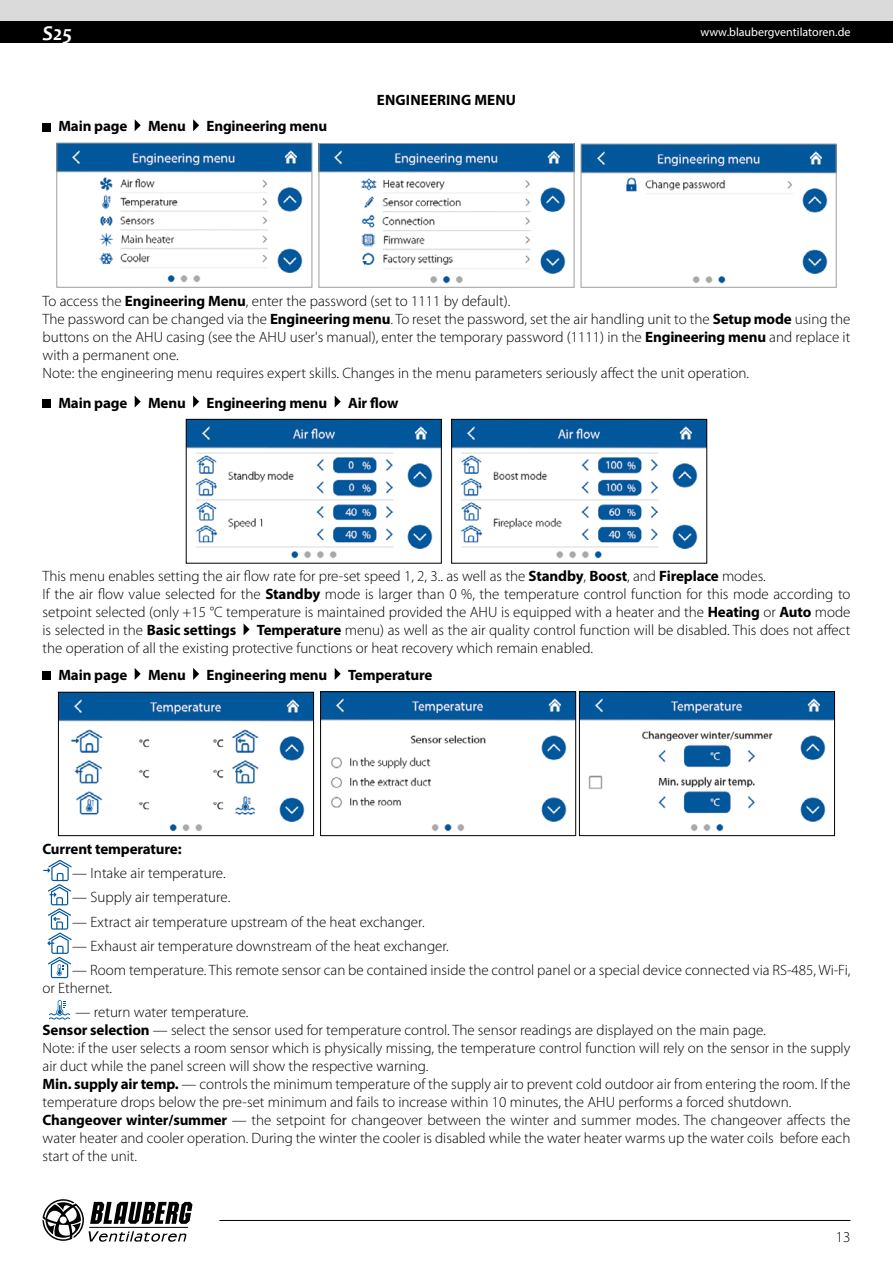
<style>
.page{position:relative;width:893px;height:1263px;background:#fff}
.page>*{position:absolute;margin:0;border:0;box-sizing:border-box;transform-origin:0 0}
.t1{font:italic 700 21px "Candara";color:#fff}
.t2{font:300 15px/18px "Myriad Pro";color:#000}
.t3{font:700 15px "Myriad Pro";letter-spacing:-.01em;color:#000}
.t4{font:700 15px "Myriad Pro";letter-spacing:.01em;color:#000}
.t5{font:12px "Myriad Pro";color:#fff}
.s1{font-weight:700}
</style>
<div class="page">
<div style="left:0;top:0;width:893px;height:21px;background:#dadada"></div>
<div style="left:0;top:21px;width:893px;height:22px;background:#000"></div>
<svg style="left:43px;top:1199px;width:149px;height:43px"></svg>
<hr style="left:219px;top:1220px;width:631px;height:1px;background:#000">
<div style="left:43px;top:123px;width:8px;height:8px;background:#000"></div>
<svg style="left:135px;top:119px;width:6px;height:12px"></svg>
<svg style="left:193px;top:119px;width:6px;height:12px"></svg>
<img style="left:59px;top:145px;width:251px;height:138px">
<img style="left:321px;top:145px;width:251px;height:139px">
<div style="left:319px;top:143px;width:255px;height:144px;border:1px solid #9d9d9c"></div>
<img style="left:583px;top:146px;width:251px;height:138px">
<div style="left:43px;top:399px;width:8px;height:9px;background:#000"></div>
<svg style="left:135px;top:396px;width:6px;height:12px"></svg>
<svg style="left:193px;top:396px;width:6px;height:12px"></svg>
<svg style="left:335px;top:396px;width:6px;height:12px"></svg>
<img style="left:188px;top:421px;width:252px;height:138px">
<div style="left:186px;top:419px;width:256px;height:144px;border:1px solid #000"></div>
<img style="left:453px;top:421px;width:252px;height:138px">
<div style="left:451px;top:419px;width:256px;height:144px;border:1px solid #000"></div>
<svg style="left:244px;top:624px;width:6px;height:11px"></svg>
<div style="left:43px;top:671px;width:8px;height:9px;background:#000"></div>
<svg style="left:135px;top:668px;width:6px;height:12px"></svg>
<svg style="left:193px;top:668px;width:6px;height:12px"></svg>
<svg style="left:335px;top:668px;width:6px;height:12px"></svg>
<img style="left:60px;top:694px;width:252px;height:138px">
<div style="left:58px;top:692px;width:256px;height:144px;border:1px solid #000"></div>
<img style="left:322px;top:693px;width:252px;height:139px">
<div style="left:320px;top:691px;width:256px;height:145px;border:1px solid #000"></div>
<img style="left:581px;top:693px;width:252px;height:139px">
<div style="left:579px;top:691px;width:256px;height:145px;border:1px solid #000"></div>
<svg style="left:43px;top:860px;width:29px;height:118px"></svg>
<svg style="left:49px;top:1000px;width:22px;height:20px"></svg>
<h1 class="t1" style="left:43px;top:20px;width:31px">S25</h1>
<p class="t5" style="left:700px;top:25px;width:152px">www.blaubergventilatoren.de</p>
<p class="t3" style="left:58px;top:116px;width:70px">Main page</p>
<p class="t3" style="left:148px;top:116px;width:39px">Menu</p>
<p class="t3" style="left:207px;top:116px;width:122px">Engineering menu</p>
<p class="t4" style="left:377px;top:90px;width:141px">ENGINEERING MENU</p>
<p class="t2" style="left:43px;top:292px;width:809px">To access the <span class="s1">Engineering Menu</span>, enter the password (set to 1111 by default).<br>The password can be changed via the <span class="s1">Engineering menu</span>. To reset the password, set the air handling unit to the <span class="s1">Setup mode</span> using the buttons on the AHU casing (see the AHU user's manual), enter the temporary password (1111) in the <span class="s1">Engineering menu</span> and replace it with a permanent one.<br>Note: the engineering menu requires expert skills. Changes in the menu parameters seriously affect the unit operation.</p>
<p class="t3" style="left:58px;top:393px;width:70px">Main page</p>
<p class="t3" style="left:148px;top:393px;width:39px">Menu</p>
<p class="t3" style="left:207px;top:393px;width:122px">Engineering menu</p>
<p class="t3" style="left:348px;top:393px;width:52px">Air flow</p>
<p class="t2" style="left:43px;top:568px;width:809px">This menu enables setting the air flow rate for pre-set speed 1, 2, 3.. as well as the <span class="s1">Standby</span>, <span class="s1">Boost</span>, and <span class="s1">Fireplace</span> modes.<br>If the air flow value selected for the <span class="s1">Standby</span> mode is larger than 0 %, the temperature control function for this mode according to setpoint selected (only +15 °С temperature is maintained provided the AHU is equipped with a heater and the <span class="s1">Heating</span> or <span class="s1">Auto</span> mode is selected in the <span class="s1">Basic settings</span></p>
<p class="t2" style="left:43px;top:622px;width:809px;text-indent:214px"><span class="s1">Temperature</span> menu) as well as the air quality control function will be disabled. This does not affect the operation of all the existing protective functions or heat recovery which remain enabled.</p>
<p class="t3" style="left:58px;top:665px;width:70px">Main page</p>
<p class="t3" style="left:148px;top:665px;width:39px">Menu</p>
<p class="t3" style="left:207px;top:665px;width:122px">Engineering menu</p>
<p class="t3" style="left:348px;top:665px;width:86px">Temperature</p>
<p class="t3" style="left:43px;top:839px;width:141px">Current temperature:</p>
<p class="t2" style="left:72px;top:864px;width:155px">— Intake air temperature.</p>
<p class="t2" style="left:72px;top:889px;width:159px">— Supply air temperature.</p>
<p class="t2" style="left:72px;top:913px;width:354px">— Extract air temperature upstream of the heat exchanger.</p>
<p class="t2" style="left:72px;top:937px;width:378px">— Exhaust air temperature downstream of the heat exchanger.</p>
<p class="t2" style="left:43px;top:961px;width:809px;text-indent:30px">— Room temperature. This remote sensor can be contained inside the control panel or a special device connected via RS-485, Wi-Fi, or Ethernet.</p>
<p class="t2" style="left:43px;top:1004px;width:809px;text-indent:33px">— return water temperature.<br><span class="s1">Sensor selection</span> — select the sensor used for temperature control. The sensor readings are displayed on the main page.<br>Note: if the user selects a room sensor which is physically missing, the temperature control function will rely on the sensor in the supply air duct while the panel screen will show the respective warning.<br><span class="s1">Min. supply air temp.</span> — controls the minimum temperature of the supply air to prevent cold outdoor air from entering the room. If the temperature drops below the pre-set minimum and fails to increase within 10 minutes, the AHU performs a forced shutdown.<br><span class="s1">Changeover winter/summer</span> — the setpoint for changeover between the winter and summer modes. The changeover affects the water heater and cooler operation. During the winter the cooler is disabled while the water heater warms up the water coils before each start of the unit.</p>
<p class="t2" style="left:836px;top:1228px;width:16px">13</p>
</div>
